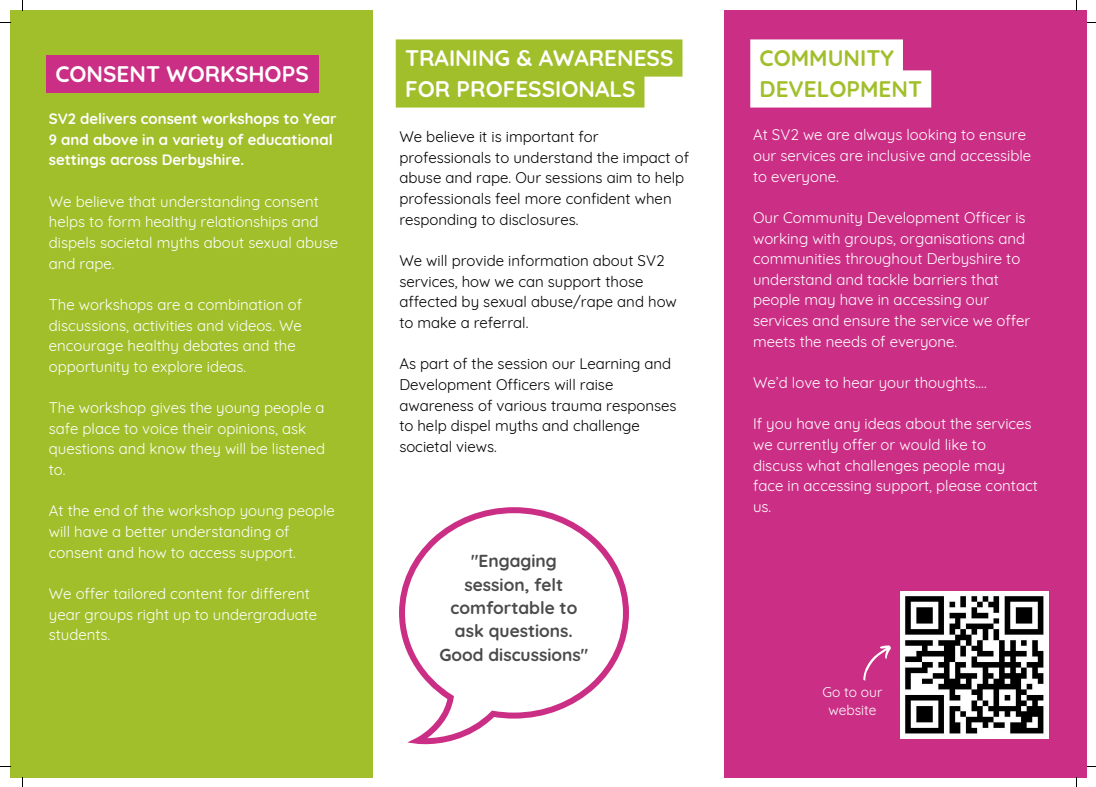
<style>
.page{position:relative;width:1096px;height:787px;background:#fff}
.page>*{position:absolute;margin:0;border:0;box-sizing:border-box;transform-origin:0 0}
.t1{font:700 22.5px/31px "Quicksand";color:#fff}
.t2{font:700 22.5px/31px "Quicksand";color:#a1bf2b}
.t3{font:700 17.38px/23.4px "Quicksand";color:#4b4b4b;text-align:center}
.t4{font:15px/20.6px "Quicksand";color:#fff}
.t5{font:15px/20.6px "Quicksand";color:#000}
.t6{font:700 15px/20.6px "Quicksand";color:#fff}
.t7{font:13.88px/18.6px "Quicksand";color:#fff;text-align:center}
</style>
<div class="page">
<div style="left:10px;top:10px;width:1076px;height:768px;background:#a1bf2b"></div>
<div style="left:46px;top:55px;width:272px;height:37px;background:#cb2f85"></div>
<div style="left:372px;top:10px;width:351px;height:768px;background:#fff"></div>
<svg style="left:396px;top:39px;width:286px;height:69px;background:#a7c33a"></svg>
<svg style="left:399px;top:507px;width:230px;height:237px"></svg>
<div style="left:724px;top:10px;width:362px;height:768px;background:#cb2f85"></div>
<svg style="left:750px;top:39px;width:181px;height:69px;background:#faedf4"></svg>
<img style="left:900px;top:591px;width:147px;height:147px">
<svg style="left:863px;top:645px;width:28px;height:36px"></svg>
<p class="t1" style="left:55px;top:58px;width:255px">CONSENT WORKSHOPS</p>
<p class="t6" style="left:49px;top:108px;width:289px">SV2 delivers consent workshops to Year<br>9 and above in a variety of educational settings across Derbyshire.</p>
<p class="t4" style="left:49px;top:191px;width:291px">We believe that understanding consent helps to form healthy relationships and dispels societal myths about sexual abuse and rape.</p>
<p class="t4" style="left:49px;top:294px;width:255px">The workshops are a combination of discussions, activities and videos. We encourage healthy debates and the opportunity to explore ideas.</p>
<p class="t4" style="left:49px;top:397px;width:278px">The workshop gives the young people a safe place to voice their opinions, ask questions and know they will be listened to.</p>
<p class="t4" style="left:49px;top:500px;width:287px">At the end of the workshop young people will have a better understanding of consent and how to access support.</p>
<p class="t4" style="left:49px;top:583px;width:270px">We offer tailored content for different year groups right up to undergraduate students.</p>
<p class="t1" style="left:405px;top:43px;width:270px">TRAINING &amp; AWARENESS<br>FOR PROFESSIONALS</p>
<p class="t2" style="left:759px;top:43px;width:164px">COMMUNITY<br>DEVELOPMENT</p>
<p class="t4" style="left:753px;top:124px;width:280px">At SV2 we are always looking to ensure our services are inclusive and accessible to everyone.</p>
<p class="t4" style="left:753px;top:207px;width:279px">Our Community Development Officer is working with groups, organisations and communities throughout Derbyshire to understand and tackle barriers that people may have in accessing our services and ensure the service we offer meets the needs of everyone.</p>
<p class="t4" style="left:753px;top:372px;width:235px">We’d love to hear your thoughts….</p>
<p class="t4" style="left:753px;top:413px;width:286px">If you have any ideas about the services we currently offer or would like to discuss what challenges people may face in accessing support, please contact us.</p>
<p class="t5" style="left:399px;top:126px;width:291px">We believe it is important for professionals to understand the impact of abuse and rape. Our sessions aim to help professionals feel more confident when responding to disclosures.</p>
<p class="t5" style="left:399px;top:250px;width:279px">We will provide information about SV2 services, how we can support those affected by sexual abuse/rape and how to make a referral.</p>
<p class="t5" style="left:399px;top:353px;width:279px">As part of the session our Learning and<br>Development Officers will raise awareness of various trauma responses to help dispel myths and challenge societal views.</p>
<p class="t3" style="left:439px;top:549px;width:150px">"Engaging session, felt comfortable to ask questions.<br>Good discussions"</p>
<p class="t7" style="left:822px;top:682px;width:61px">Go to our website</p>
</div>
